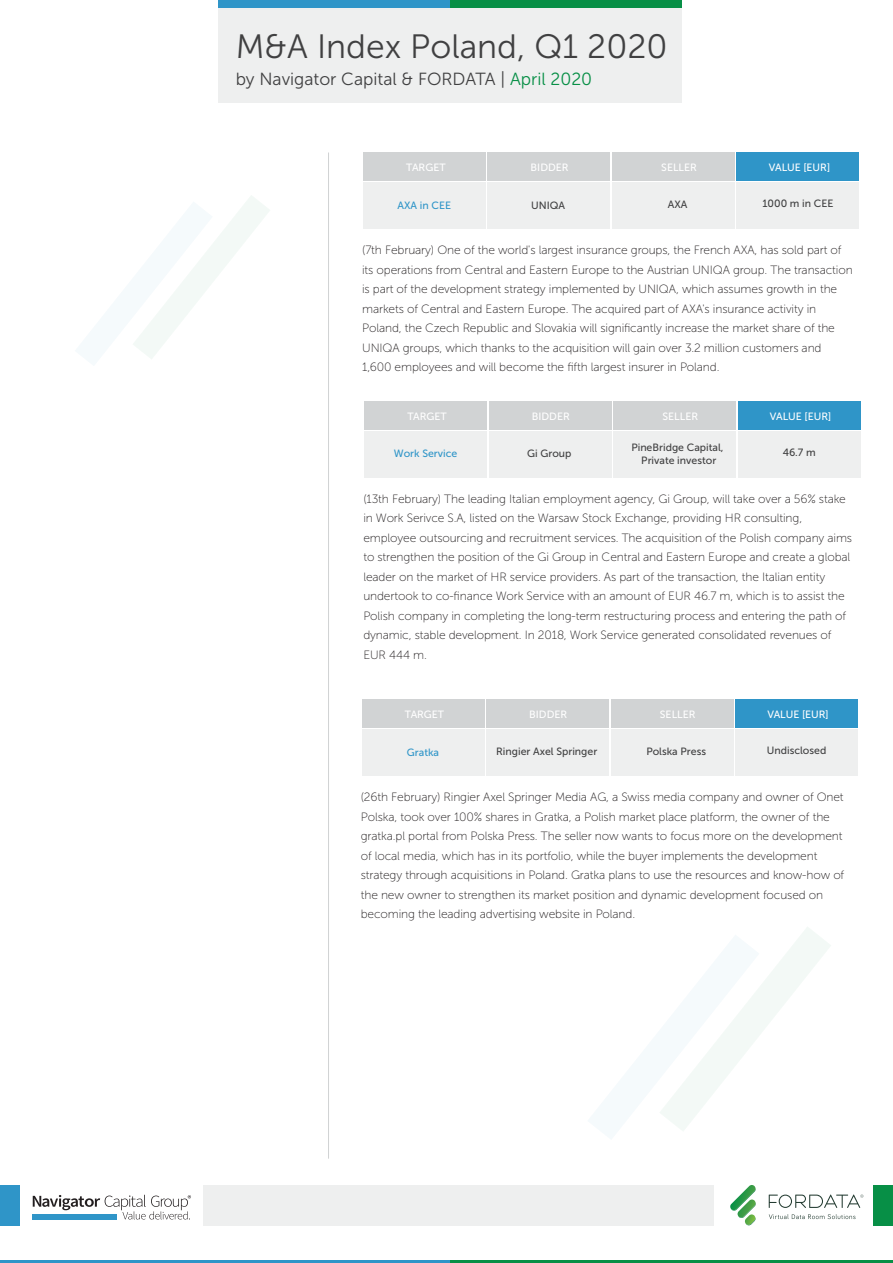
<style>
.page{position:relative;width:893px;height:1263px;background:#fff}
.page>*{position:absolute;margin:0;border:0;box-sizing:border-box;transform-origin:0 0}
.t1{font:33.75px "Museo Sans 300";color:#404041}
.t2{font:17.55px "Museo Sans 300";color:#404041}
.t3{font:12px/19.5px "Museo Sans 100";letter-spacing:-.01em;color:#231f20}
.t4{font:10.5px/12.6px "Museo Sans 500";color:#404041;text-align:center}
.t5{font:10.5px "Museo Sans 500";color:#fff}
.t6{font:10.5px "Museo Sans 500";color:#2f95c8}
.s1{color:#078f46}
</style>
<div class="page">
<svg style="left:660px;top:927px;width:171px;height:204px"></svg>
<div style="left:873px;top:1185px;width:20px;height:41px;background:#078f46"></div>
<svg style="left:769px;top:1214px;width:86px;height:5px"></svg>
<svg style="left:730px;top:1185px;width:26px;height:41px"></svg>
<svg style="left:769px;top:1194px;width:94px;height:14px"></svg>
<div style="left:0;top:1185px;width:20px;height:41px;background:#2f95c8"></div>
<div style="left:203px;top:1185px;width:510px;height:41px;background:#eeefef"></div>
<svg style="left:33px;top:1195px;width:158px;height:24px"></svg>
<hr style="left:328px;top:152px;width:1px;height:1006px;background:#d0d2d3">
<hr style="left:0;top:1260px;width:450px;height:3px;background:#2f95c8">
<hr style="left:450px;top:1260px;width:443px;height:3px;background:#078f46">
<svg style="left:133px;top:196px;width:137px;height:163px"></svg>
<div style="left:218px;top:8px;width:463px;height:95px;background:#eeefef"></div>
<div style="left:450px;top:0;width:231px;height:7px;background:#078f46"></div>
<div style="left:218px;top:0;width:232px;height:7px;background:#2f95c8"></div>
<div style="left:363px;top:153px;width:123px;height:28px;background:#d1d3d4"></div>
<div style="left:488px;top:153px;width:122px;height:28px;background:#d1d3d4"></div>
<div style="left:612px;top:153px;width:123px;height:28px;background:#d1d3d4"></div>
<div style="left:737px;top:153px;width:122px;height:28px;background:#2f95c8"></div>
<div style="left:363px;top:183px;width:123px;height:46px;background:#eeefef"></div>
<div style="left:488px;top:183px;width:122px;height:46px;background:#eeefef"></div>
<div style="left:612px;top:183px;width:123px;height:46px;background:#eeefef"></div>
<div style="left:737px;top:183px;width:122px;height:46px;background:#eeefef"></div>
<div style="left:364px;top:401px;width:123px;height:28px;background:#d1d3d4"></div>
<div style="left:489px;top:401px;width:122px;height:28px;background:#d1d3d4"></div>
<div style="left:613px;top:401px;width:123px;height:28px;background:#d1d3d4"></div>
<div style="left:738px;top:401px;width:122px;height:28px;background:#2f95c8"></div>
<div style="left:364px;top:431px;width:123px;height:46px;background:#eeefef"></div>
<div style="left:489px;top:431px;width:122px;height:46px;background:#eeefef"></div>
<div style="left:613px;top:431px;width:123px;height:46px;background:#eeefef"></div>
<div style="left:738px;top:431px;width:122px;height:46px;background:#eeefef"></div>
<div style="left:362px;top:700px;width:122px;height:28px;background:#d1d3d4"></div>
<div style="left:486px;top:700px;width:123px;height:28px;background:#d1d3d4"></div>
<div style="left:611px;top:700px;width:122px;height:28px;background:#d1d3d4"></div>
<div style="left:735px;top:700px;width:123px;height:28px;background:#2f95c8"></div>
<div style="left:362px;top:730px;width:122px;height:46px;background:#eeefef"></div>
<div style="left:486px;top:730px;width:123px;height:46px;background:#eeefef"></div>
<div style="left:611px;top:730px;width:122px;height:46px;background:#eeefef"></div>
<div style="left:735px;top:730px;width:123px;height:46px;background:#eeefef"></div>
<h1 class="t1" style="left:236px;top:29px;width:433px">M&amp;A Index Poland, Q1 2020</h1>
<h2 class="t2" style="left:236px;top:70px;width:358px">by Navigator Capital &amp; FORDATA | <span class="s1">April 2020</span></h2>
<p class="t5" style="left:406px;top:162px;width:41px">TARGET</p>
<p class="t5" style="left:531px;top:162px;width:39px">BIDDER</p>
<p class="t5" style="left:661px;top:162px;width:37px">SELLER</p>
<p class="t5" style="left:769px;top:162px;width:63px">VALUE [EUR]</p>
<p class="t6" style="left:398px;top:199px;width:55px">AXA in CEE</p>
<p class="t4" style="left:531px;top:199px;width:35px">UNIQA</p>
<p class="t4" style="left:668px;top:199px;width:21px">AXA</p>
<p class="t4" style="left:762px;top:197px;width:73px">1000 m in CEE</p>
<p class="t3" style="left:362px;top:240px;width:492px">(7th February) One of the world's largest insurance groups, the French AXA, has sold part of its operations from Central and Eastern Europe to the Austrian UNIQA group. The transaction is part of the development strategy implemented by UNIQA, which assumes growth in the markets of Central and Eastern Europe. The acquired part of AXA's insurance activity in Poland, the Czech Republic and Slovakia will significantly increase the market share of the UNIQA groups, which thanks to the acquisition will gain over 3.2 million customers and 1,600 employees and will become the fifth largest insurer in Poland.</p>
<p class="t5" style="left:407px;top:410px;width:41px">TARGET</p>
<p class="t5" style="left:532px;top:410px;width:39px">BIDDER</p>
<p class="t5" style="left:662px;top:410px;width:37px">SELLER</p>
<p class="t5" style="left:770px;top:410px;width:63px">VALUE [EUR]</p>
<p class="t6" style="left:394px;top:448px;width:65px">Work Service</p>
<p class="t4" style="left:527px;top:447px;width:46px">Gi Group</p>
<p class="t4" style="left:631px;top:441px;width:94px">PineBridge Capital,<br>Private investor</p>
<p class="t4" style="left:783px;top:446px;width:34px">46.7 m</p>
<p class="t3" style="left:363px;top:489px;width:490px">(13th February) The leading Italian employment agency, Gi Group, will take over a 56% stake in Work Serivce S.A, listed on the Warsaw Stock Exchange, providing HR consulting, employee outsourcing and recruitment services. The acquisition of the Polish company aims to strengthen the position of the Gi Group in Central and Eastern Europe and create a global leader on the market of HR service providers. As part of the transaction, the Italian entity undertook to co-finance Work Service with an amount of EUR 46.7 m, which is to assist the Polish company in completing the long-term restructuring process and entering the path of dynamic, stable development. In 2018, Work Service generated consolidated revenues of EUR 444 m.</p>
<p class="t5" style="left:405px;top:708px;width:41px">TARGET</p>
<p class="t5" style="left:529px;top:708px;width:39px">BIDDER</p>
<p class="t5" style="left:660px;top:708px;width:37px">SELLER</p>
<p class="t5" style="left:767px;top:708px;width:63px">VALUE [EUR]</p>
<p class="t6" style="left:407px;top:746px;width:34px">Gratka</p>
<p class="t4" style="left:496px;top:745px;width:103px">Ringier Axel Springer</p>
<p class="t4" style="left:646px;top:745px;width:61px">Polska Press</p>
<p class="t4" style="left:767px;top:744px;width:61px">Undisclosed</p>
<p class="t3" style="left:361px;top:787px;width:485px">(26th February) Ringier Axel Springer Media AG, a Swiss media company and owner of Onet Polska, took over 100% shares in Gratka, a Polish market place platform, the owner of the gratka.pl portal from Polska Press. The seller now wants to focus more on the development of local media, which has in its portfolio, while the buyer implements the development strategy through acquisitions in Poland. Gratka plans to use the resources and know-how of the new owner to strengthen its market position and dynamic development focused on becoming the leading advertising website in Poland.</p>
</div>
